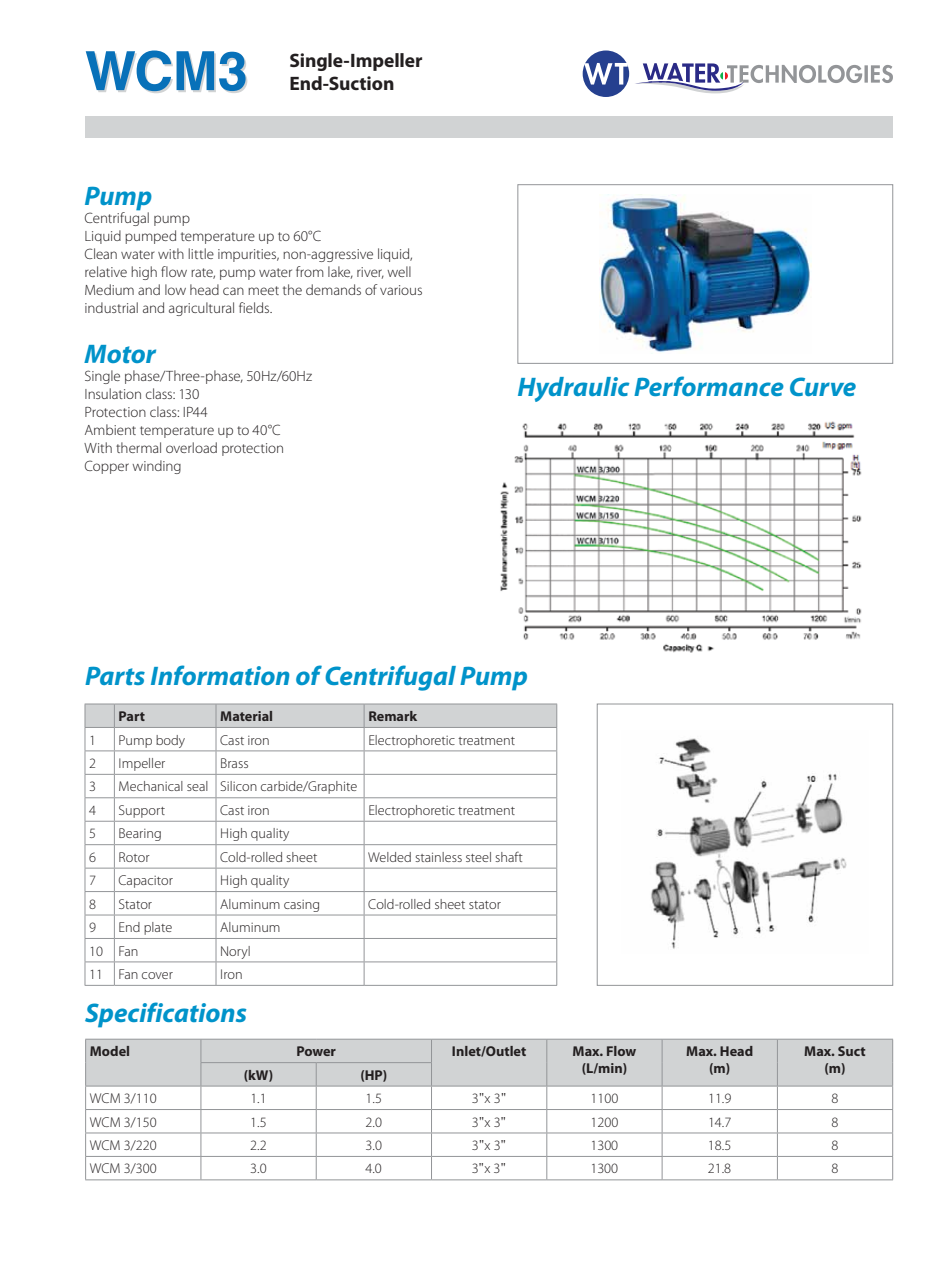
<style>
.page{position:relative;width:944px;height:1263px;background:#fff}
.page>*{position:absolute;margin:0;border:0;box-sizing:border-box;transform-origin:0 0}
.t1{font:700 54px "Helvetica";color:#0871b9}
.t2{font:italic 700 27px "Myriad Pro";color:#0093ca}
.t3{font:700 19.5px/23.4px "Myriad Pro";letter-spacing:-.005em;color:#231f20}
.t4{font:300 15px/18px "Myriad Pro";letter-spacing:-.005em;color:#231f20}
.t5{font:300 14.25px "Myriad Pro";color:#231f20}
.t6{font:700 14.25px/17.1px "Myriad Pro";color:#231f20;text-align:center}
.s1{font-family:"Adobe Garamond Pro";font-weight:400}
</style>
<div class="page">
<div style="left:583px;top:50px;width:46px;height:47px;background:#25408f;border-radius:50%"></div>
<svg style="left:584px;top:63px;width:44px;height:22px"></svg>
<svg style="left:635px;top:63px;width:258px;height:30px"></svg>
<div style="left:85px;top:117px;width:808px;height:21px;background:#d1d3d4"></div>
<svg style="left:85px;top:704px;width:472px;height:282px"></svg>
<hr style="left:114px;top:985px;width:102px;height:1px;background:#939598">
<hr style="left:216px;top:985px;width:148px;height:1px;background:#939598">
<hr style="left:364px;top:985px;width:193px;height:1px;background:#939598">
<svg style="left:85px;top:1039px;width:808px;height:140px"></svg>
<hr style="left:85px;top:1179px;width:116px;height:1px;background:#939598">
<hr style="left:201px;top:1179px;width:115px;height:1px;background:#939598">
<hr style="left:316px;top:1179px;width:115px;height:1px;background:#939598">
<hr style="left:431px;top:1179px;width:116px;height:1px;background:#939598">
<hr style="left:547px;top:1179px;width:115px;height:1px;background:#939598">
<hr style="left:662px;top:1179px;width:115px;height:1px;background:#939598">
<hr style="left:777px;top:1179px;width:116px;height:1px;background:#939598">
<img style="left:599px;top:194px;width:213px;height:160px">
<div style="left:517px;top:184px;width:376px;height:180px;border:1px solid #939598"></div>
<img style="left:500px;top:421px;width:362px;height:232px">
<img style="left:651px;top:738px;width:196px;height:211px">
<div style="left:597px;top:704px;width:296px;height:282px;border:1px solid #939598"></div>
<h1 class="t1" style="left:85px;top:28px;width:164px">WCM3</h1>
<h3 class="t3" style="left:289px;top:48px;width:135px">Single-Impeller<br>End-Suction</h3>
<h2 class="t2" style="left:85px;top:178px;width:69px">Pump</h2>
<p class="t4" style="left:85px;top:209px;width:340px">Centrifugal pump<br>Liquid pumped temperature up to 60°C<br>Clean water with little impurities, non-aggressive liquid, relative high flow rate, pump water from lake, river, well Medium and low head can meet the demands of various industrial and agricultural fields.</p>
<h2 class="t2" style="left:85px;top:337px;width:73px">Motor</h2>
<p class="t4" style="left:85px;top:367px;width:229px">Single phase/Three-phase, 50Hz/60Hz<br>Insulation class: 130<br>Protection class: IP44<br>Ambient temperature up to 40°C<br>With thermal overload protection<br>Copper winding</p>
<h2 class="t2" style="left:517px;top:369px;width:340px">Hydraulic Performance Curve</h2>
<h2 class="t2" style="left:85px;top:658px;width:444px">Parts Information of Centrifugal Pump</h2>
<p class="t6" style="left:119px;top:707px;width:28px">Part</p>
<p class="t6" style="left:220px;top:707px;width:54px">Material</p>
<p class="t6" style="left:368px;top:707px;width:50px">Remark</p>
<p class="t5" style="left:89px;top:731px;width:8px">1</p>
<p class="t5" style="left:119px;top:731px;width:68px">Pump body</p>
<p class="t5" style="left:220px;top:731px;width:51px">Cast iron</p>
<p class="t5" style="left:368px;top:731px;width:148px">Electrophoretic treatment</p>
<p class="t5" style="left:89px;top:755px;width:8px">2</p>
<p class="t5" style="left:119px;top:755px;width:48px">Impeller</p>
<p class="t5" style="left:220px;top:755px;width:30px">Brass</p>
<p class="t5" style="left:89px;top:778px;width:8px">3</p>
<p class="t5" style="left:119px;top:778px;width:240px">Mechanical seal Silicon carbide/Graphite</p>
<p class="t5" style="left:89px;top:801px;width:8px">4</p>
<p class="t5" style="left:119px;top:801px;width:48px">Support</p>
<p class="t5" style="left:220px;top:801px;width:51px">Cast iron</p>
<p class="t5" style="left:368px;top:801px;width:148px">Electrophoretic treatment</p>
<p class="t5" style="left:89px;top:825px;width:8px">5</p>
<p class="t5" style="left:119px;top:825px;width:45px">Bearing</p>
<p class="t5" style="left:220px;top:825px;width:71px">High quality</p>
<p class="t5" style="left:89px;top:848px;width:8px">6</p>
<p class="t5" style="left:119px;top:848px;width:32px">Rotor</p>
<p class="t5" style="left:220px;top:848px;width:99px">Cold-rolled sheet</p>
<p class="t5" style="left:368px;top:848px;width:156px">Welded stainless steel shaft</p>
<p class="t5" style="left:89px;top:872px;width:8px">7</p>
<p class="t5" style="left:119px;top:872px;width:56px">Capacitor</p>
<p class="t5" style="left:220px;top:872px;width:71px">High quality</p>
<p class="t5" style="left:89px;top:895px;width:8px">8</p>
<p class="t5" style="left:119px;top:895px;width:35px">Stator</p>
<p class="t5" style="left:220px;top:895px;width:102px">Aluminum casing</p>
<p class="t5" style="left:368px;top:895px;width:134px">Cold-rolled sheet stator</p>
<p class="t5" style="left:89px;top:919px;width:8px">9</p>
<p class="t5" style="left:119px;top:919px;width:55px">End plate</p>
<p class="t5" style="left:220px;top:919px;width:62px">Aluminum</p>
<p class="t5" style="left:89px;top:942px;width:51px">10 Fan</p>
<p class="t5" style="left:220px;top:942px;width:32px">Noryl</p>
<p class="t5" style="left:89px;top:966px;width:85px">11 Fan cover</p>
<p class="t5" style="left:220px;top:966px;width:24px">Iron</p>
<h2 class="t2" style="left:85px;top:996px;width:163px">Specifications</h2>
<p class="t6" style="left:90px;top:1042px;width:42px">Model</p>
<p class="t6" style="left:296px;top:1042px;width:41px">Power</p>
<p class="t6" style="left:452px;top:1042px;width:76px">Inlet/Outlet</p>
<p class="t6" style="left:573px;top:1042px;width:65px">Max. Flow (L/min)</p>
<p class="t6" style="left:686px;top:1042px;width:68px">Max. Head (m)</p>
<p class="t6" style="left:804px;top:1042px;width:63px">Max. Suct (m)</p>
<p class="t6" style="left:244px;top:1066px;width:31px">(kW)</p>
<p class="t6" style="left:360px;top:1066px;width:28px">(HP)</p>
<p class="t5" style="left:90px;top:1090px;width:68px">WCM 3/110</p>
<p class="t5" style="left:250px;top:1090px;width:18px">1.1</p>
<p class="t5" style="left:366px;top:1090px;width:18px">1.5</p>
<p class="t5" style="left:472px;top:1090px;width:36px">3<span class="s1">"</span>x 3<span class="s1">"</span></p>
<p class="t5" style="left:590px;top:1090px;width:29px">1100</p>
<p class="t5" style="left:708px;top:1090px;width:25px">11.9</p>
<p class="t5" style="left:831px;top:1090px;width:8px">8</p>
<p class="t5" style="left:90px;top:1113px;width:68px">WCM 3/150</p>
<p class="t5" style="left:250px;top:1113px;width:18px">1.5</p>
<p class="t5" style="left:366px;top:1113px;width:18px">2.0</p>
<p class="t5" style="left:472px;top:1113px;width:36px">3<span class="s1">"</span>x 3<span class="s1">"</span></p>
<p class="t5" style="left:590px;top:1113px;width:29px">1200</p>
<p class="t5" style="left:708px;top:1113px;width:25px">14.7</p>
<p class="t5" style="left:831px;top:1113px;width:8px">8</p>
<p class="t5" style="left:90px;top:1137px;width:68px">WCM 3/220</p>
<p class="t5" style="left:250px;top:1137px;width:18px">2.2</p>
<p class="t5" style="left:366px;top:1137px;width:18px">3.0</p>
<p class="t5" style="left:472px;top:1137px;width:36px">3<span class="s1">"</span>x 3<span class="s1">"</span></p>
<p class="t5" style="left:590px;top:1137px;width:29px">1300</p>
<p class="t5" style="left:708px;top:1137px;width:25px">18.5</p>
<p class="t5" style="left:831px;top:1137px;width:8px">8</p>
<p class="t5" style="left:90px;top:1160px;width:68px">WCM 3/300</p>
<p class="t5" style="left:250px;top:1160px;width:18px">3.0</p>
<p class="t5" style="left:366px;top:1160px;width:18px">4.0</p>
<p class="t5" style="left:472px;top:1160px;width:36px">3<span class="s1">"</span>x 3<span class="s1">"</span></p>
<p class="t5" style="left:590px;top:1160px;width:29px">1300</p>
<p class="t5" style="left:708px;top:1160px;width:25px">21.8</p>
<p class="t5" style="left:831px;top:1160px;width:8px">8</p>
</div>
